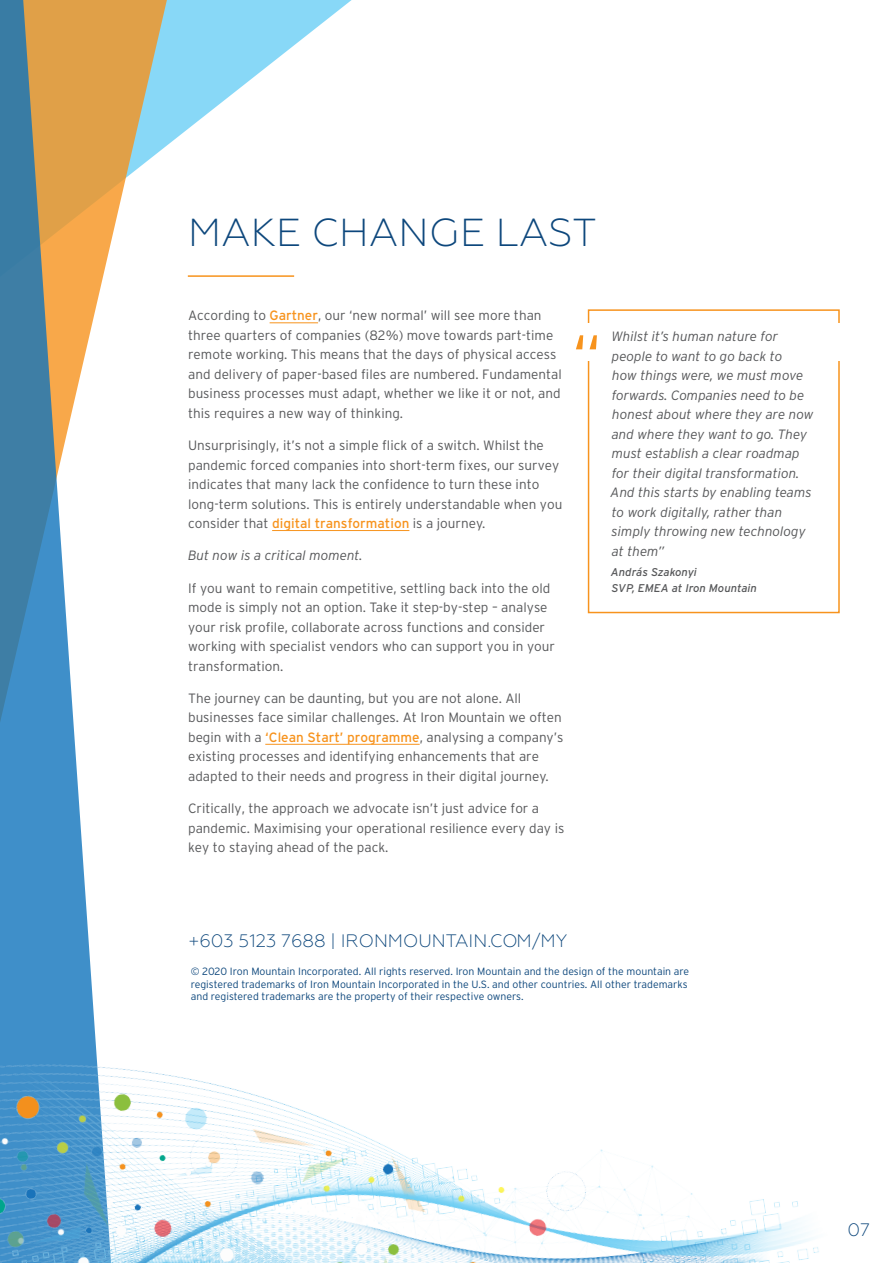
<style>
.page{position:relative;width:893px;height:1263px;background:#fff}
.page>*{position:absolute;margin:0;border:0;box-sizing:border-box;transform-origin:0 0}
.Body_Copy{font:300 63px "Interstate";color:#f7931d}
.t1{font:300 39px "Geometria";letter-spacing:.01em;color:#0d477c}
.Body_Copy-2{font:300 18px "Geometria";color:#0d477c}
.Body_Copy-3{font:300 13.5px/19.5px "Interstate";color:#57585a}
.Body_Copy-4{font:italic 300 13.5px/19.5px "Interstate";color:#57585a}
.Body_Copy-5{font:italic 11.25px/16.5px "Interstate";color:#57585a}
.Body_Copy-6{font:300 10.5px/12.6px "Interstate";color:#0d477c}
.s1{font-weight:400;color:#f7931d}
</style>
<div class="page">
<svg style="left:170px;top:0;width:182px;height:277px"></svg>
<svg style="left:112px;top:0;width:58px;height:238px"></svg>
<svg style="left:0;top:0;width:112px;height:933px"></svg>
<img style="left:0;top:933px;width:819px;height:330px">
<hr style="left:188px;top:275px;width:106px;height:2px;background:#f7931d">
<div style="left:588px;top:309px;width:252px;height:304px;border:2px solid #f7931d"></div>
<div style="left:571px;top:323px;width:287px;height:37px;background:#fff"></div>
<hr style="left:270px;top:323px;width:48px;height:1px;background:#f7931d">
<hr style="left:272px;top:530px;width:137px;height:1px;background:#f7931d">
<hr style="left:265px;top:744px;width:155px;height:1px;background:#f7931d">
<p class="t1" style="left:188px;top:210px;width:410px">MAKE CHANGE LAST</p>
<p class="Body_Copy-3" style="left:188px;top:306px;width:375px">According to <span class="s1">Gartner</span>, our ‘new normal’ will see more than three quarters of companies (82%) move towards part-time remote working. This means that the days of physical access and delivery of paper-based files are numbered. Fundamental business processes must adapt, whether we like it or not, and this requires a new way of thinking.</p>
<p class="Body_Copy-3" style="left:188px;top:436px;width:376px">Unsurprisingly, it’s not a simple flick of a switch. Whilst the pandemic forced companies into short-term fixes, our survey indicates that many lack the confidence to turn these into long-term solutions. This is entirely understandable when you consider that <span class="s1">digital transformation</span> is a journey.</p>
<p class="Body_Copy-4" style="left:188px;top:546px;width:176px">But now is a critical moment.</p>
<p class="Body_Copy-3" style="left:188px;top:578px;width:368px">If you want to remain competitive, settling back into the old mode is simply not an option. Take it step-by-step – analyse your risk profile, collaborate across functions and consider working with specialist vendors who can support you in your transformation.</p>
<p class="Body_Copy-3" style="left:188px;top:688px;width:377px">The journey can be daunting, but you are not alone. All businesses face similar challenges. At Iron Mountain we often begin with a <span class="s1">‘Clean Start’ programme</span>, analysing a company’s existing processes and identifying enhancements that are adapted to their needs and progress in their digital journey.</p>
<p class="Body_Copy-3" style="left:188px;top:798px;width:378px">Critically, the approach we advocate isn’t just advice for a pandemic. Maximising your operational resilience every day is key to staying ahead of the pack.</p>
<p class="Body_Copy" style="left:572px;top:322px;width:31px">“</p>
<p class="Body_Copy-4" style="left:611px;top:327px;width:204px">Whilst it’s human nature for people to want to go back to<br>how things were, we must move forwards. Companies need to be honest about where they are now and where they want to go. They must establish a clear roadmap for their digital transformation.<br>And this starts by enabling teams to work digitally, rather than simply throwing new technology at them”</p>
<p class="Body_Copy-5" style="left:611px;top:563px;width:147px">András Szakonyi<br>SVP, EMEA at Iron Mountain</p>
<p class="Body_Copy-2" style="left:188px;top:931px;width:380px">+603 5123 7688 | IRONMOUNTAIN.COM/MY</p>
<p class="Body_Copy-6" style="left:191px;top:965px;width:500px">© 2020 Iron Mountain Incorporated. All rights reserved. Iron Mountain and the design of the mountain are registered trademarks of Iron Mountain Incorporated in the U.S. and other countries. All other trademarks and registered trademarks are the property of their respective owners.</p>
<p class="Body_Copy-2" style="left:847px;top:1219px;width:24px">07</p>
</div>
